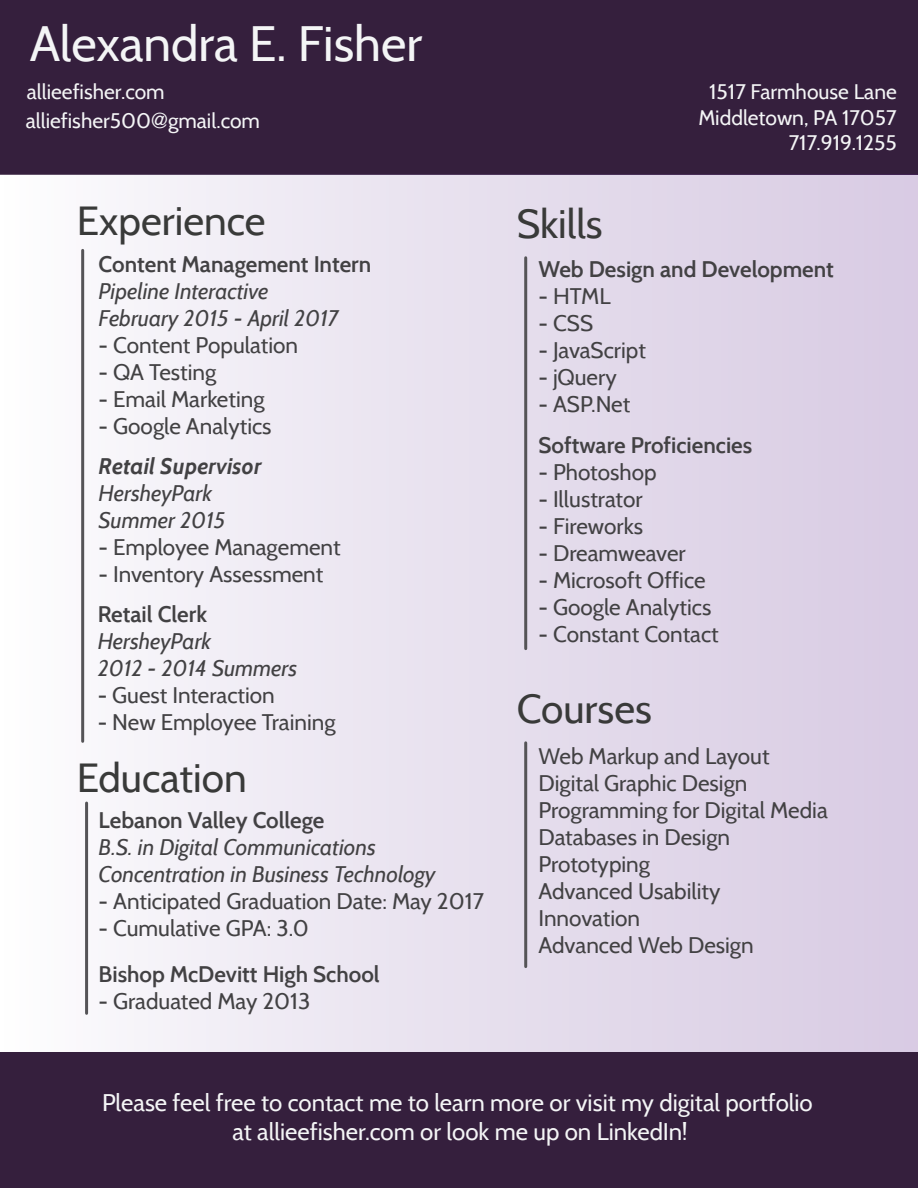
<style>
.page{position:relative;width:918px;height:1188px;background:#fff}
.page>*{position:absolute;margin:0;border:0;box-sizing:border-box;transform-origin:0 0}
.t1{font:49.5px "Cabin";color:#f4f5f6}
.t2{font:40.5px "Cabin";color:#393a39}
.t3{font:24px/28.8px "Cabin";color:#f4f5f6;text-align:center}
.t4{font:22.5px/27px "Cabin";color:#424143}
.t5{font:italic 22.5px/27px "Cabin";color:#424143}
.t6{font:600 22.5px "Cabin";color:#424143}
.t7{font:italic 700 22.5px "Cabin";color:#424143}
.t8{font:21px/25.2px "Cabin";color:#f4f5f6;text-align:right}
.s1{font-family:"Helvetica";font-weight:300}
</style>
<div class="page">
<div style="left:0;top:0;width:918px;height:174px;background:#351f3d"></div>
<div style="left:0;top:174px;width:918px;height:1014px;background:linear-gradient(to right,#fbfbfc,#d6c9e2)"></div>
<hr style="left:81px;top:250px;width:3px;height:491px;background:#555457">
<hr style="left:85px;top:803px;width:3px;height:210px;background:#555457">
<hr style="left:524px;top:258px;width:3px;height:391px;background:#555457">
<hr style="left:524px;top:743px;width:3px;height:224px;background:#555457">
<div style="left:0;top:1053px;width:918px;height:135px;background:#351f3d"></div>
<h1 class="t1" style="left:30px;top:14px;width:394px">Alexandra E. Fisher</h1>
<p class="t8" style="left:27px;top:79px;width:139px">allieefisher.com</p>
<p class="t8" style="left:698px;top:79px;width:200px">1517 Farmhouse Lane<br>Middletown, PA 17057<br>717.919.1255</p>
<p class="t8" style="left:26px;top:108px;width:236px">alliefisher500<span class="s1">@</span>gmail.com</p>
<h2 class="t2" style="left:77px;top:196px;width:190px">Experience</h2>
<p class="t6" style="left:99px;top:251px;width:274px">Content Management Intern</p>
<p class="t5" style="left:99px;top:278px;width:241px">Pipeline Interactive<br>February 2015 - April 2017</p>
<p class="t4" style="left:99px;top:332px;width:201px">- Content Population</p>
<p class="t4" style="left:99px;top:359px;width:119px">- QA Testing</p>
<p class="t4" style="left:99px;top:386px;width:167px">- Email Marketing</p>
<p class="t4" style="left:99px;top:413px;width:174px">- Google Analytics</p>
<p class="t7" style="left:99px;top:452px;width:165px">Retail Supervisor</p>
<p class="t5" style="left:99px;top:479px;width:128px">HersheyPark<br>Summer 2015</p>
<p class="t4" style="left:99px;top:533px;width:243px">- Employee Management</p>
<p class="t4" style="left:99px;top:560px;width:226px">- Inventory Assessment</p>
<p class="t6" style="left:98px;top:601px;width:111px">Retail Clerk</p>
<p class="t5" style="left:98px;top:628px;width:201px">HersheyPark<br>2012 - 2014 Summers</p>
<p class="t4" style="left:98px;top:682px;width:179px">- Guest Interaction</p>
<p class="t4" style="left:98px;top:709px;width:239px">- New Employee Training</p>
<h2 class="t2" style="left:77px;top:753px;width:172px">Education</h2>
<p class="t6" style="left:99px;top:806px;width:227px">Lebanon Valley College</p>
<p class="t5" style="left:99px;top:833px;width:338px">B.S. in Digital Communications<br>Concentration in Business Technology</p>
<p class="t4" style="left:99px;top:887px;width:387px">- Anticipated Graduation Date: May 2017</p>
<p class="t4" style="left:99px;top:914px;width:212px">- Cumulative GPA: 3.0</p>
<p class="t6" style="left:99px;top:960px;width:283px">Bishop McDevitt High School</p>
<p class="t4" style="left:99px;top:987px;width:213px">- Graduated May 2013</p>
<h2 class="t2" style="left:517px;top:199px;width:88px">Skills</h2>
<p class="t6" style="left:539px;top:255px;width:297px">Web Design and Development</p>
<p class="t4" style="left:539px;top:282px;width:74px">- HTML</p>
<p class="t4" style="left:539px;top:309px;width:56px">- CSS</p>
<p class="t4" style="left:539px;top:336px;width:109px">- JavaScript</p>
<p class="t4" style="left:539px;top:363px;width:80px">- jQuery</p>
<p class="t4" style="left:539px;top:390px;width:93px">- ASP.Net</p>
<p class="t6" style="left:539px;top:432px;width:215px">Software Proficiencies</p>
<p class="t4" style="left:539px;top:459px;width:120px">- Photoshop</p>
<p class="t4" style="left:539px;top:486px;width:106px">- Illustrator</p>
<p class="t4" style="left:539px;top:513px;width:106px">- Fireworks</p>
<p class="t4" style="left:539px;top:540px;width:149px">- Dreamweaver</p>
<p class="t4" style="left:539px;top:567px;width:169px">- Microsoft Office</p>
<p class="t4" style="left:539px;top:594px;width:174px">- Google Analytics</p>
<p class="t4" style="left:539px;top:621px;width:182px">- Constant Contact</p>
<h2 class="t2" style="left:517px;top:684px;width:137px">Courses</h2>
<p class="t4" style="left:539px;top:742px;width:291px">Web Markup and Layout<br>Digital Graphic Design<br>Programming for Digital Media<br>Databases in Design<br>Prototyping<br>Advanced Usability<br>Innovation<br>Advanced Web Design</p>
<p class="t3" style="left:102px;top:1088px;width:712px">Please feel free to contact me to learn more or visit my digital portfolio at allieefisher.com or look me up on LinkedIn!</p>
</div>
